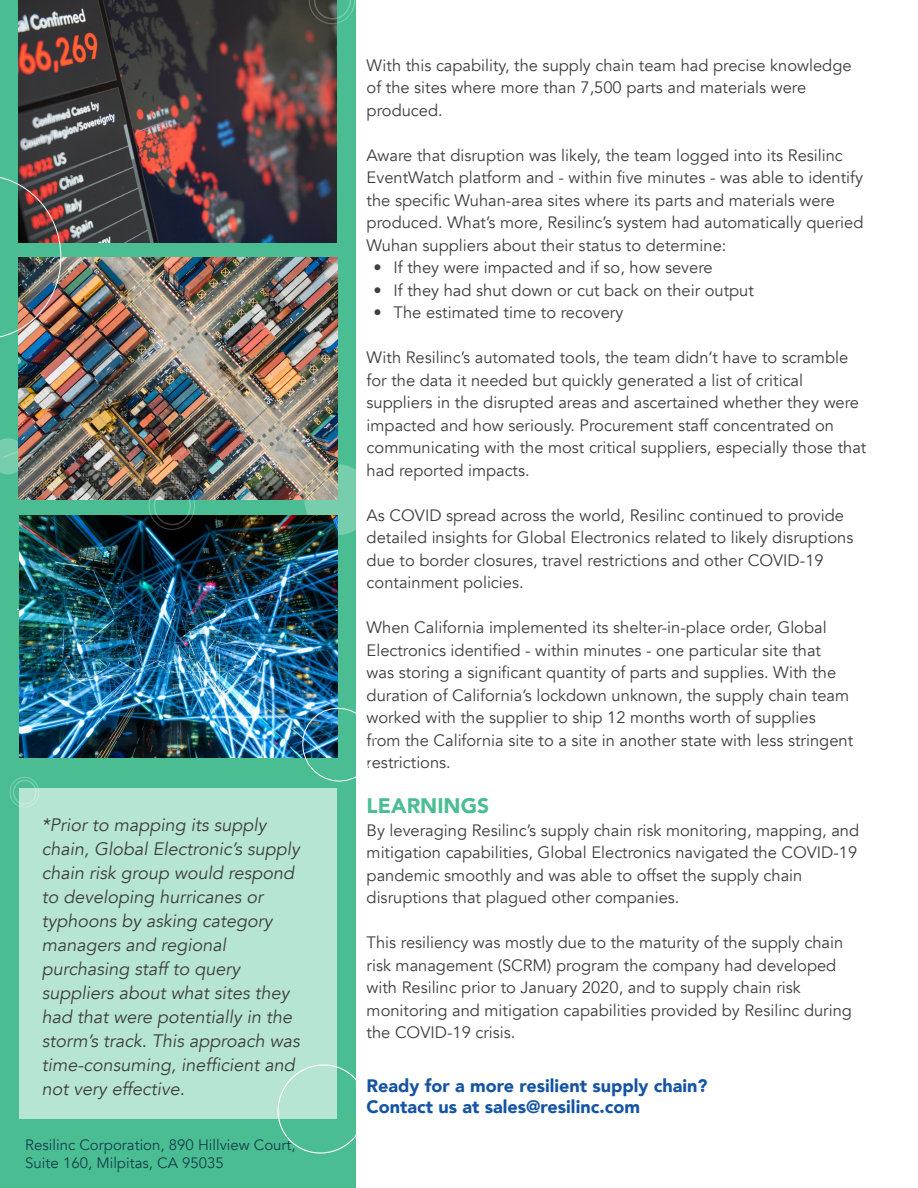
<style>
.page{position:relative;width:918px;height:1188px;background:#fff}
.page>*{position:absolute;margin:0;border:0;box-sizing:border-box;transform-origin:0 0}
.t1{font:900 21px "Avenir";color:#4abe92}
.t2{font:italic 18px/24px "Avenir";color:#3e3e3f}
.t3{font:900 18px "Avenir";color:#1454a3}
.t4{font:16.5px/22.5px "Avenir";color:#3e3e3f}
.t5{font:15px "Avenir";color:#153f4d}
</style>
<div class="page">
<div style="left:0;top:0;width:355px;height:1188px;background:#4abe92"></div>
<svg style="left:304px;top:464px;width:68px;height:71px;fill:#76ceac"></svg>
<svg style="left:0;top:433px;width:19px;height:41px"></svg>
<div style="left:19px;top:788px;width:318px;height:331px;background:#b6e5d3"></div>
<img style="left:18px;top:0;width:319px;height:242px">
<img style="left:19px;top:257px;width:318px;height:243px">
<img style="left:19px;top:515px;width:319px;height:243px">
<svg style="left:277px;top:1060px;width:79px;height:98px"></svg>
<img style="left:0;top:175px;width:61px;height:164px">
<div style="left:154px;top:486px;width:37px;height:39px;border:2px solid #fff;border-radius:50%"></div>
<div style="left:149px;top:482px;width:46px;height:48px;border:1px solid #fff;border-radius:50%"></div>
<svg style="left:309px;top:0;width:46px;height:24px"></svg>
<div style="left:13px;top:780px;width:24px;height:25px;border:2px solid #fff;border-radius:50%"></div>
<div style="left:9px;top:777px;width:30px;height:31px;border:1px solid #fff;border-radius:50%"></div>
<img style="left:296px;top:702px;width:60px;height:84px">
<p class="t2" style="left:42px;top:813px;width:260px">*Prior to mapping its supply chain, Global Electronic’s supply chain risk group would respond to developing hurricanes or typhoons by asking category managers and regional purchasing staff to query suppliers about what sites they had that were potentially in the storm’s track. This approach was time-consuming, inefficient and not very effective.</p>
<p class="t5" style="left:25px;top:1136px;width:272px">Resilinc Corporation, 890 Hillview Court,</p>
<p class="t5" style="left:25px;top:1154px;width:200px">Suite 160, Milpitas, CA 95035</p>
<p class="t4" style="left:367px;top:54px;width:486px">With this capability, the supply chain team had precise knowledge of the sites where more than 7,500 parts and materials were produced.</p>
<p class="t4" style="left:367px;top:144px;width:498px">Aware that disruption was likely, the team logged into its Resilinc EventWatch platform and - within five minutes - was able to identify the specific Wuhan-area sites where its parts and materials were produced. What’s more, Resilinc’s system had automatically queried Wuhan suppliers about their status to determine:</p>
<p class="t4" style="left:373px;top:256px;width:341px">• If they were impacted and if so, how severe</p>
<p class="t4" style="left:373px;top:279px;width:382px">• If they had shut down or cut back on their output</p>
<p class="t4" style="left:373px;top:301px;width:251px">• The estimated time to recovery</p>
<p class="t4" style="left:367px;top:346px;width:501px">With Resilinc’s automated tools, the team didn’t have to scramble for the data it needed but quickly generated a list of critical suppliers in the disrupted areas and ascertained whether they were impacted and how seriously. Procurement staff concentrated on communicating with the most critical suppliers, especially those that had reported impacts.</p>
<p class="t4" style="left:367px;top:504px;width:488px">As COVID spread across the world, Resilinc continued to provide detailed insights for Global Electronics related to likely disruptions due to border closures, travel restrictions and other COVID-19 containment policies.</p>
<p class="t4" style="left:367px;top:616px;width:488px">When California implemented its shelter-in-place order, Global Electronics identified - within minutes - one particular site that<br>was storing a significant quantity of parts and supplies. With the duration of California’s lockdown unknown, the supply chain team worked with the supplier to ship 12 months worth of supplies from the California site to a site in another state with less stringent restrictions.</p>
<p class="t1" style="left:367px;top:788px;width:124px">LEARNINGS</p>
<p class="t4" style="left:367px;top:819px;width:494px">By leveraging Resilinc’s supply chain risk monitoring, mapping, and mitigation capabilities, Global Electronics navigated the COVID-19 pandemic smoothly and was able to offset the supply chain disruptions that plagued other companies.</p>
<p class="t4" style="left:367px;top:931px;width:487px">This resiliency was mostly due to the maturity of the supply chain risk management (SCRM) program the company had developed with Resilinc prior to January 2020, and to supply chain risk monitoring and mitigation capabilities provided by Resilinc during the COVID-19 crisis.</p>
<p class="t3" style="left:367px;top:1070px;width:343px">Ready for a more resilient supply chain?</p>
<p class="t3" style="left:367px;top:1092px;width:275px">Contact us at sales@resilinc.com</p>
</div>
